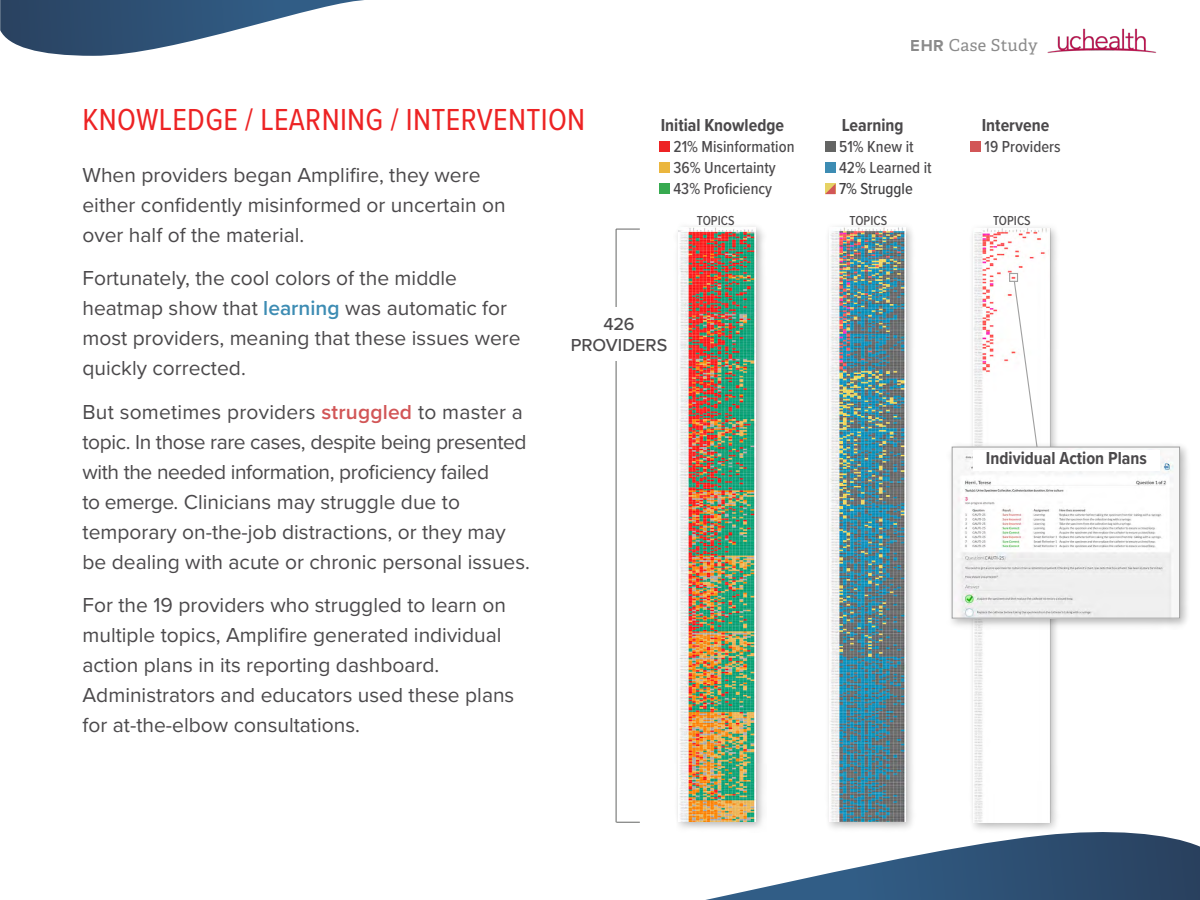
<style>
.page{position:relative;width:1200px;height:900px;background:#fff}
.page>*{position:absolute;margin:0;border:0;box-sizing:border-box;transform-origin:0 0}
.t1{font:31.5px "Proxima Nova Cond";letter-spacing:.01em;color:#ed2324}
.t2{font:21px/30px "Proxima Nova";color:#4b494b}
.t3{font:700 18px "Proxima Nova Cond";color:#4b494b}
.t4{font:500 18px/21px "Proxima Nova";letter-spacing:-.005em;color:#4b494b;text-align:center}
.t5{font:500 16.5px/21px "Proxima Nova Cond";color:#4b494b}
.t6{font:16.5px "Adelle";letter-spacing:.025em;color:#646464}
.t7{font:500 16.5px "Proxima Nova Cond";color:#414042}
.t8{font:500 13.5px "Proxima Nova Cond";color:#4b494b}
.s1{font-family:"Proxima Nova";font-weight:700}
.s2{font-weight:600;color:#3d8cb3}
.s3{font-weight:600;color:#d25657}
</style>
<div class="page">
<img style="left:1047px;top:28px;width:110px;height:25px">
<svg style="left:0;top:0;width:364px;height:56px"></svg>
<svg style="left:705px;top:832px;width:495px;height:68px"></svg>
<div style="left:968px;top:223px;width:92px;height:610px;background:#000;opacity:.3"></div>
<img style="left:973px;top:228px;width:77px;height:594px">
<div style="left:673px;top:222px;width:94px;height:610px;background:#000;opacity:.3"></div>
<img style="left:678px;top:227px;width:78px;height:594px">
<div style="left:824px;top:222px;width:92px;height:610px;background:#000;opacity:.3"></div>
<img style="left:829px;top:227px;width:76px;height:595px">
<div style="left:659px;top:142px;width:11px;height:10px;background:#ed2324"></div>
<div style="left:659px;top:163px;width:11px;height:10px;background:#ebb63e"></div>
<div style="left:659px;top:184px;width:11px;height:10px;background:#37aa50"></div>
<div style="left:825px;top:142px;width:11px;height:10px;background:#646564"></div>
<div style="left:825px;top:163px;width:11px;height:10px;background:#3d8cb3"></div>
<svg style="left:825px;top:184px;width:11px;height:10px"></svg>
<div style="left:971px;top:142px;width:10px;height:10px;background:#d25657"></div>
<svg style="left:1013px;top:280px;width:30px;height:162px"></svg>
<div style="left:1009px;top:273px;width:9px;height:9px;border:1px solid #a0a0a0"></div>
<hr style="left:616px;top:229px;width:1px;height:593px;background:#646564">
<svg style="left:616px;top:229px;width:24px;height:1px"></svg>
<svg style="left:616px;top:822px;width:24px;height:1px"></svg>
<div style="left:570px;top:307px;width:98px;height:54px;background:#fff"></div>
<div style="left:947px;top:442px;width:244px;height:187px;background:#000;opacity:.3"></div>
<img style="left:954px;top:449px;width:224px;height:167px">
<div style="left:952px;top:447px;width:228px;height:171px;border:1px solid #a0a0a0"></div>
<div style="left:973px;top:450px;width:187px;height:21px;background:#fff"></div>
<p class="t6" style="left:911px;top:35px;width:128px"><span class="s1">EHR</span> Case Study</p>
<h1 class="t1" style="left:82px;top:96px;width:504px">KNOWLEDGE / LEARNING / INTERVENTION</h1>
<p class="t3" style="left:661px;top:112px;width:125px">Initial Knowledge</p>
<p class="t5" style="left:673px;top:136px;width:123px">21% Misinformation<br>36% Uncertainty<br>43% Proficiency</p>
<p class="t3" style="left:842px;top:112px;width:63px">Learning</p>
<p class="t5" style="left:839px;top:136px;width:94px">51% Knew it<br>42% Learned it</p>
<p class="t7" style="left:839px;top:177px;width:75px">7% Struggle</p>
<p class="t3" style="left:982px;top:112px;width:69px">Intervene</p>
<p class="t5" style="left:985px;top:136px;width:78px">19 Providers</p>
<p class="t2" style="left:82px;top:159px;width:425px">When providers began Amplifire, they were either confidently misinformed or uncertain on over half of the material.</p>
<p class="t2" style="left:82px;top:262px;width:440px">Fortunately, the cool colors of the middle heatmap show that <span class="s2">learning</span> was automatic for most providers, meaning that these issues were quickly corrected.</p>
<p class="t2" style="left:82px;top:396px;width:449px">But sometimes providers <span class="s3">struggled</span> to master a topic. In those rare cases, despite being presented with the needed information, proficiency failed<br>to emerge. Clinicians may struggle due to temporary on-the-job distractions, or they may be dealing with acute or chronic personal issues.</p>
<p class="t2" style="left:82px;top:589px;width:433px">For the 19 providers who struggled to learn on multiple topics, Amplifire generated individual action plans in its reporting dashboard.<br>Administrators and educators used these plans for at-the-elbow consultations.</p>
<p class="t8" style="left:697px;top:211px;width:39px">TOPICS</p>
<p class="t8" style="left:850px;top:211px;width:39px">TOPICS</p>
<p class="t8" style="left:993px;top:211px;width:39px">TOPICS</p>
<p class="t4" style="left:571px;top:313px;width:98px">426<br>PROVIDERS</p>
<p class="t3" style="left:986px;top:445px;width:162px">Individual Action Plans</p>
</div>
